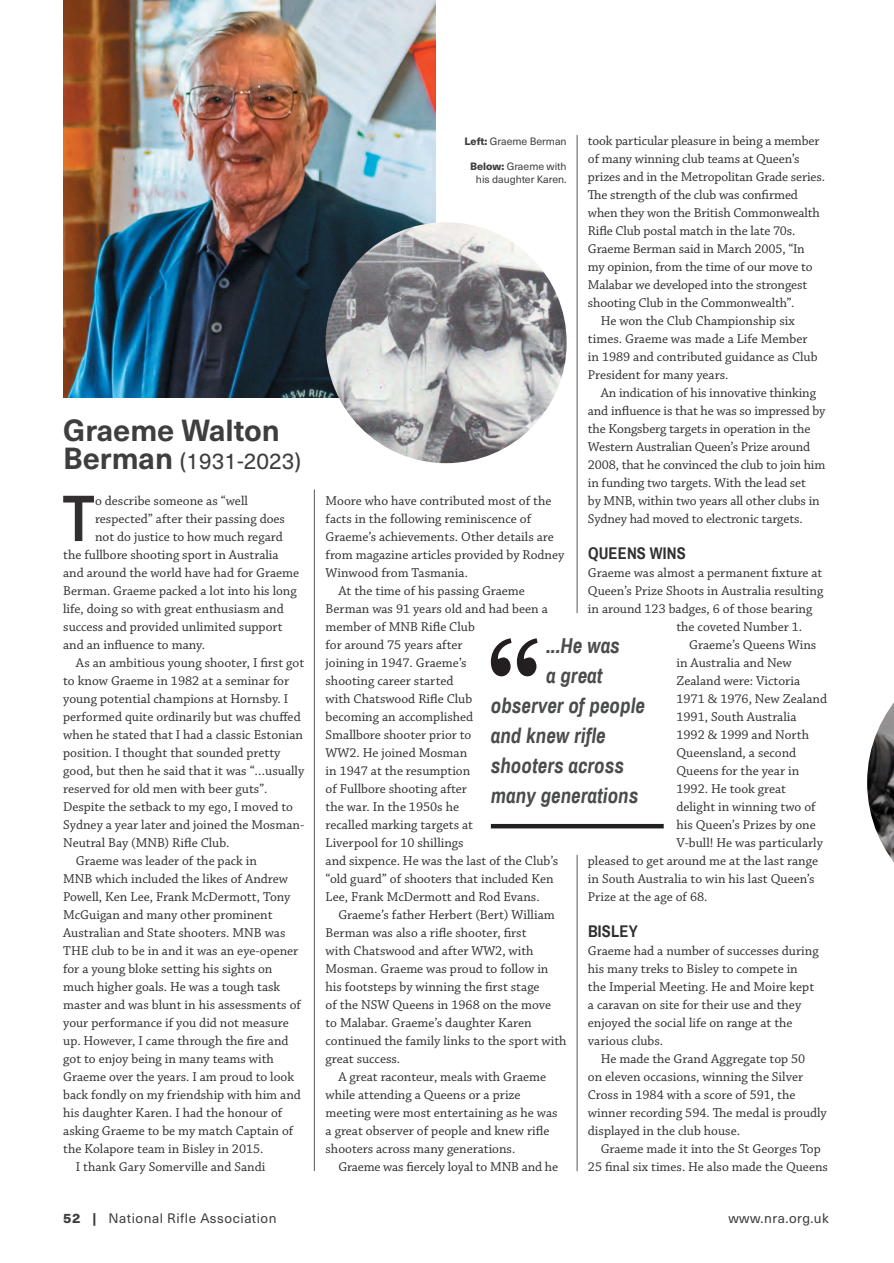
<style>
.page{position:relative;width:894px;height:1263px;background:#fff}
.page>*{position:absolute;margin:0;border:0;box-sizing:border-box;transform-origin:0 0}
.OT_body_copy_-_first{font:600 66px "Archivo Narrow";color:#312f30}
.OT_intro_copy{font:700 30px "Neue Haas Unica W1 G";color:#3e3e3f}
.OT_intro_copy-2{font:22.5px "Neue Haas Unica W1 G";color:#3e3e3f}
.OT_pull_quote{font:italic 700 21px "Archivo Narrow";color:#4b4c4d}
.OT_body_copy_-_first-2{font:700 16.5px "Archivo Narrow";letter-spacing:.01em;color:#312f30}
.OT_body_copy_-_first-3{font:13.5px/18px "Chaparral Pro";color:#312f30}
.OT_PF_-_footer{font:13.5px "Neue Haas Unica W1 G";letter-spacing:.04em;color:#3e3e3f}
.OT_captions{font:10.5px/12.6px "Neue Haas Unica W1 G";color:#3e3e3f;text-align:center}
.s1{font-weight:700;font-size:30px}
.s2{font-weight:800}
</style>
<div class="page">
<img style="left:63px;top:0;width:372px;height:397px">
<img style="left:325px;top:222px;width:241px;height:241px;border-radius:120px">
<hr style="left:491px;top:824px;width:172px;height:4px;background:#231f20">
<svg style="left:491px;top:638px;width:46px;height:38px"></svg>
<hr style="left:314px;top:489px;width:1px;height:682px;background:#57585a">
<hr style="left:577px;top:135px;width:1px;height:478px;background:#57585a">
<hr style="left:577px;top:855px;width:1px;height:316px;background:#57585a">
<img style="left:867px;top:704px;width:26px;height:157px">
<p class="OT_intro_copy" style="left:63px;top:407px;width:218px">Graeme Walton</p>
<p class="OT_intro_copy-2" style="left:63px;top:444px;width:239px"><span class="s1">Berman</span> (1931-2023)</p>
<p class="OT_body_copy_-_first" style="left:62px;top:472px;width:35px">T</p>
<p class="OT_body_copy_-_first-3" style="left:95px;top:492px;width:154px">o describe someone as “well</p>
<p class="OT_body_copy_-_first-3" style="left:95px;top:510px;width:191px">respected” after their passing does</p>
<p class="OT_body_copy_-_first-3" style="left:95px;top:528px;width:189px">not do justice to how much regard</p>
<p class="OT_body_copy_-_first-3" style="left:63px;top:546px;width:217px">the fullbore shooting sport in Australia</p>
<p class="OT_body_copy_-_first-3" style="left:63px;top:564px;width:237px">and around the world have had for Graeme</p>
<p class="OT_body_copy_-_first-3" style="left:63px;top:582px;width:235px">Berman. Graeme packed a lot into his long</p>
<p class="OT_body_copy_-_first-3" style="left:63px;top:600px;width:222px">life, doing so with great enthusiasm and</p>
<p class="OT_body_copy_-_first-3" style="left:63px;top:618px;width:221px">success and provided unlimited support</p>
<p class="OT_body_copy_-_first-3" style="left:63px;top:636px;width:143px">and an influence to many.</p>
<p class="OT_body_copy_-_first-3" style="left:63px;top:654px;width:242px;text-indent:13px">As an ambitious young shooter, I first got to know Graeme in 1982 at a seminar for young potential champions at Hornsby. I performed quite ordinarily but was chuffed when he stated that I had a classic Estonian position. I thought that sounded pretty good, but then he said that it was “…usually reserved for old men with beer guts”.<br>Despite the setback to my ego, I moved to Sydney a year later and joined the Mosman-Neutral Bay (MNB) Rifle Club.</p>
<p class="OT_body_copy_-_first-3" style="left:63px;top:852px;width:239px;text-indent:13px">Graeme was leader of the pack in<br>MNB which included the likes of Andrew Powell, Ken Lee, Frank McDermott, Tony McGuigan and many other prominent Australian and State shooters. MNB was THE club to be in and it was an eye-opener for a young bloke setting his sights on much higher goals. He was a tough task master and was blunt in his assessments of your performance if you did not measure up. However, I came through the fire and got to enjoy being in many teams with Graeme over the years. I am proud to look back fondly on my friendship with him and his daughter Karen. I had the honour of asking Graeme to be my match Captain of the Kolapore team in Bisley in 2015.</p>
<p class="OT_body_copy_-_first-3" style="left:76px;top:1158px;width:191px">I thank Gary Somerville and Sandi</p>
<p class="OT_body_copy_-_first-3" style="left:588px;top:132px;width:239px">took particular pleasure in being a member of many winning club teams at Queen’s prizes and in the Metropolitan Grade series.<br>The strength of the club was confirmed when they won the British Commonwealth Rifle Club postal match in the late 70s.<br>Graeme Berman said in March 2005, “In<br>my opinion, from the time of our move to Malabar we developed into the strongest shooting Club in the Commonwealth”.</p>
<p class="OT_body_copy_-_first-3" style="left:588px;top:312px;width:231px;text-indent:13px">He won the Club Championship six times. Graeme was made a Life Member in 1989 and contributed guidance as Club President for many years.</p>
<p class="OT_body_copy_-_first-3" style="left:588px;top:384px;width:239px;text-indent:13px">An indication of his innovative thinking and influence is that he was so impressed by the Kongsberg targets in operation in the Western Australian Queen’s Prize around 2008, that he convinced the club to join him in funding two targets. With the lead set<br>by MNB, within two years all other clubs in Sydney had moved to electronic targets.</p>
<p class="OT_body_copy_-_first-2" style="left:588px;top:542px;width:99px">QUEENS WINS</p>
<p class="OT_body_copy_-_first-3" style="left:588px;top:564px;width:236px">Graeme was almost a permanent fixture at</p>
<p class="OT_body_copy_-_first-3" style="left:588px;top:582px;width:237px">Queen’s Prize Shoots in Australia resulting</p>
<p class="OT_body_copy_-_first-3" style="left:588px;top:600px;width:226px">in around 123 badges, 6 of those bearing</p>
<p class="OT_body_copy_-_first-3" style="left:676px;top:618px;width:127px">the coveted Number 1.</p>
<p class="OT_body_copy_-_first-3" style="left:689px;top:636px;width:129px">Graeme’s Queens Wins</p>
<p class="OT_body_copy_-_first-3" style="left:676px;top:654px;width:117px">in Australia and New</p>
<p class="OT_body_copy_-_first-3" style="left:676px;top:672px;width:125px">Zealand were: Victoria</p>
<p class="OT_body_copy_-_first-3" style="left:676px;top:690px;width:152px">1971 &amp; 1976, New Zealand</p>
<p class="OT_body_copy_-_first-3" style="left:676px;top:708px;width:122px">1991, South Australia</p>
<p class="OT_body_copy_-_first-3" style="left:676px;top:726px;width:134px">1992 &amp; 1999 and North</p>
<p class="OT_body_copy_-_first-3" style="left:676px;top:744px;width:121px">Queensland, a second</p>
<p class="OT_body_copy_-_first-3" style="left:676px;top:762px;width:124px">Queens for the year in</p>
<p class="OT_body_copy_-_first-3" style="left:676px;top:780px;width:111px">1992. He took great</p>
<p class="OT_body_copy_-_first-3" style="left:676px;top:798px;width:141px">delight in winning two of</p>
<p class="OT_body_copy_-_first-3" style="left:676px;top:816px;width:141px">his Queen’s Prizes by one</p>
<p class="OT_body_copy_-_first-3" style="left:676px;top:834px;width:148px">V-bull! He was particularly</p>
<p class="OT_body_copy_-_first-3" style="left:588px;top:852px;width:231px">pleased to get around me at the last range</p>
<p class="OT_body_copy_-_first-3" style="left:588px;top:870px;width:228px">in South Australia to win his last Queen’s</p>
<p class="OT_body_copy_-_first-3" style="left:588px;top:888px;width:121px">Prize at the age of 68.</p>
<p class="OT_body_copy_-_first-2" style="left:588px;top:920px;width:51px">BISLEY</p>
<p class="OT_body_copy_-_first-3" style="left:588px;top:942px;width:232px">Graeme had a number of successes during his many treks to Bisley to compete in the Imperial Meeting. He and Moire kept a caravan on site for their use and they enjoyed the social life on range at the various clubs.</p>
<p class="OT_body_copy_-_first-3" style="left:588px;top:1050px;width:240px;text-indent:13px">He made the Grand Aggregate top 50<br>on eleven occasions, winning the Silver Cross in 1984 with a score of 591, the winner recording 594. The medal is proudly displayed in the club house.</p>
<p class="OT_body_copy_-_first-3" style="left:588px;top:1140px;width:241px;text-align:center">Graeme made it into the St Georges Top<br>25 final six times. He also made the Queens</p>
<p class="OT_captions" style="left:464px;top:134px;width:104px"><span class="s2">Left:</span> Graeme Berman</p>
<p class="OT_captions" style="left:470px;top:159px;width:98px"><span class="s2">Below:</span> Graeme with his daughter Karen.</p>
<p class="OT_body_copy_-_first-3" style="left:325px;top:492px;width:240px">Moore who have contributed most of the facts in the following reminiscence of Graeme’s achievements. Other details are from magazine articles provided by Rodney Winwood from Tasmania.</p>
<p class="OT_body_copy_-_first-3" style="left:325px;top:582px;width:234px;text-indent:13px">At the time of his passing Graeme<br>Berman was 91 years old and had been a member of MNB Rifle Club<br>for around 75 years after<br>joining in 1947. Graeme’s<br>shooting career started<br>with Chatswood Rifle Club<br>becoming an accomplished<br>Smallbore shooter prior to<br>WW2. He joined Mosman<br>in 1947 at the resumption<br>of Fullbore shooting after<br>the war. In the 1950s he<br>recalled marking targets at<br>Liverpool for 10 shillings<br>and sixpence. He was the last of the Club’s “old guard” of shooters that included Ken<br>Lee, Frank McDermott and Rod Evans.</p>
<p class="OT_body_copy_-_first-3" style="left:325px;top:906px;width:242px;text-indent:13px">Graeme’s father Herbert (Bert) William Berman was also a rifle shooter, first<br>with Chatswood and after WW2, with Mosman. Graeme was proud to follow in his footsteps by winning the first stage<br>of the NSW Queens in 1968 on the move<br>to Malabar. Graeme’s daughter Karen continued the family links to the sport with great success.</p>
<p class="OT_body_copy_-_first-3" style="left:325px;top:1068px;width:233px;text-indent:13px">A great raconteur, meals with Graeme while attending a Queens or a prize meeting were most entertaining as he was a great observer of people and knew rifle shooters across many generations.</p>
<p class="OT_body_copy_-_first-3" style="left:338px;top:1158px;width:221px">Graeme was fiercely loyal to MNB and he</p>
<p class="OT_pull_quote" style="left:546px;top:630px;width:75px">...He was</p>
<p class="OT_pull_quote" style="left:546px;top:660px;width:58px">a great</p>
<p class="OT_pull_quote" style="left:491px;top:691px;width:156px">observer of people</p>
<p class="OT_pull_quote" style="left:491px;top:721px;width:116px">and knew rifle</p>
<p class="OT_pull_quote" style="left:491px;top:751px;width:135px">shooters across</p>
<p class="OT_pull_quote" style="left:491px;top:781px;width:149px">many generations</p>
<p class="OT_PF_-_footer" style="left:63px;top:1208px;width:215px"><span class="s2">52 |</span> National Rifle Association</p>
<p class="OT_PF_-_footer" style="left:728px;top:1208px;width:102px">www.nra.org.uk</p>
</div>
